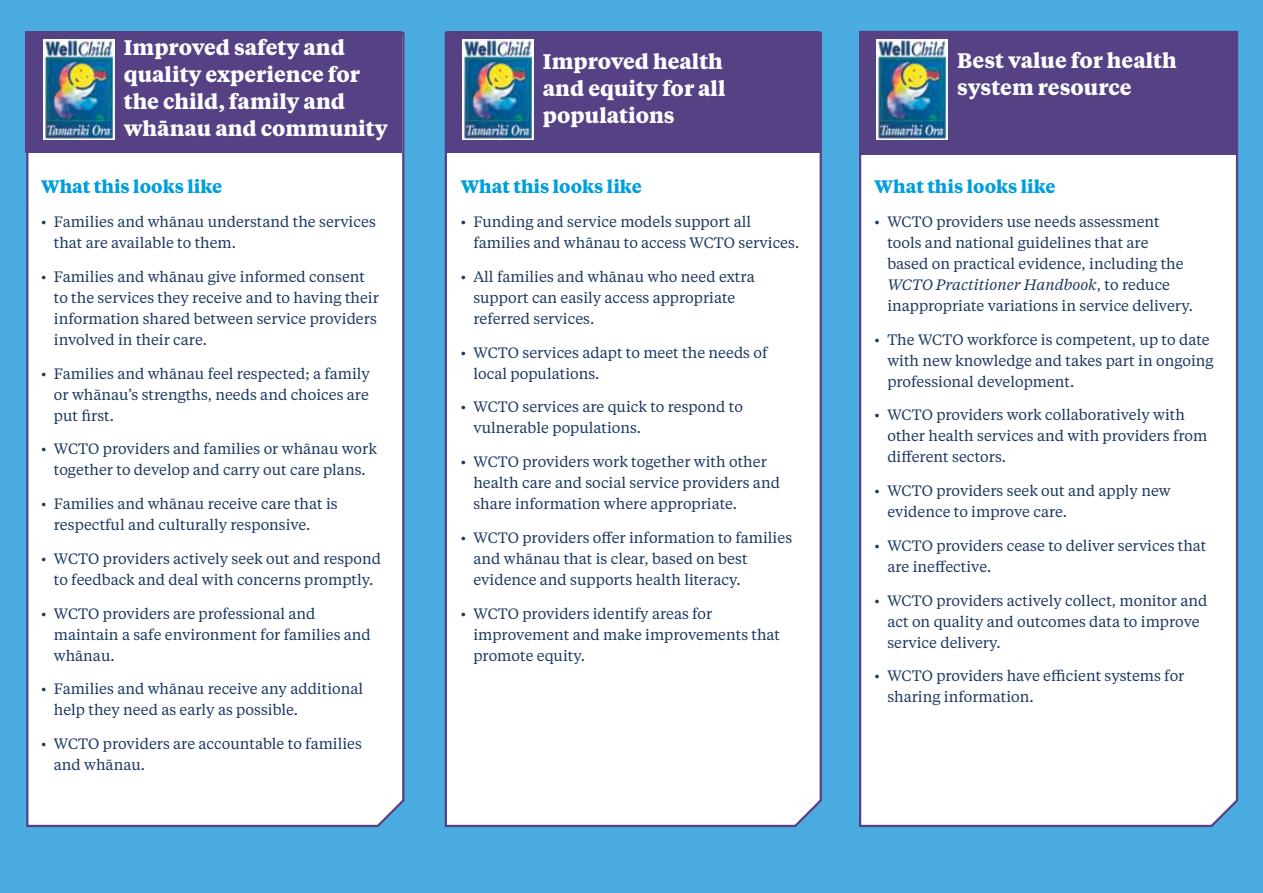
<style>
.page{position:relative;width:1263px;height:893px;background:#4aace1}
.page>*{position:absolute;margin:0;border:0;box-sizing:border-box;transform-origin:0 0}
.Heading_2{font:700 21px/27px "Tiempos Text";color:#fff}
.Heading_3{font:700 18px "Tiempos Text";color:#009edb}
.t1{font:15px/21px "Tiempos Text";color:#1d3962}
.s1{font-style:italic}
</style>
<div class="page">
<div style="left:25px;top:31px;width:380px;height:796px;background:#fff"></div>
<div style="left:444px;top:31px;width:378px;height:796px;background:#fff"></div>
<div style="left:26px;top:32px;width:376px;height:121px;background:#564185"></div>
<div style="left:447px;top:32px;width:373px;height:121px;background:#564185"></div>
<div style="left:859px;top:30px;width:380px;height:797px;background:#fff"></div>
<div style="left:860px;top:33px;width:376px;height:121px;background:#564185"></div>
<img style="left:462px;top:39px;width:71px;height:100px">
<img style="left:43px;top:39px;width:71px;height:100px">
<img style="left:877px;top:39px;width:70px;height:100px">
<p class="Heading_2" style="left:124px;top:33px;width:266px">Improved safety and quality experience for the child, family and whānau and community</p>
<p class="Heading_3" style="left:41px;top:174px;width:183px">What this looks like</p>
<p class="t1" style="left:54px;top:211px;width:323px;text-indent:-13px">• Families and whānau understand the services that are available to them.</p>
<p class="t1" style="left:54px;top:265px;width:327px;text-indent:-13px">• Families and whānau give informed consent to the services they receive and to having their information shared between service providers involved in their care.</p>
<p class="t1" style="left:54px;top:362px;width:318px;text-align:justify;text-indent:-13px">• Families and whānau feel respected; a family or whānau’s strengths, needs and choices are put first.</p>
<p class="t1" style="left:41px;top:438px;width:337px;text-align:center">• WCTO providers and families or whānau work together to develop and carry out care plans.</p>
<p class="t1" style="left:54px;top:493px;width:285px;text-indent:-13px">• Families and whānau receive care that is respectful and culturally responsive.</p>
<p class="t1" style="left:41px;top:547px;width:342px;text-align:center">• WCTO providers actively seek out and respond to feedback and deal with concerns promptly.</p>
<p class="t1" style="left:54px;top:602px;width:319px;text-indent:-13px">• WCTO providers are professional and maintain a safe environment for families and whānau.</p>
<p class="t1" style="left:54px;top:678px;width:311px;text-indent:-13px">• Families and whānau receive any additional help they need as early as possible.</p>
<p class="t1" style="left:54px;top:733px;width:310px;text-indent:-13px">• WCTO providers are accountable to families and whānau.</p>
<p class="Heading_2" style="left:543px;top:47px;width:184px">Improved health and equity for all populations</p>
<p class="Heading_2" style="left:957px;top:46px;width:221px">Best value for health system resource</p>
<p class="Heading_3" style="left:461px;top:174px;width:183px">What this looks like</p>
<p class="t1" style="left:473px;top:211px;width:327px;text-indent:-13px">• Funding and service models support all families and whānau to access WCTO services.</p>
<p class="t1" style="left:473px;top:265px;width:283px;text-indent:-13px">• All families and whānau who need extra support can easily access appropriate referred services.</p>
<p class="t1" style="left:473px;top:341px;width:295px;text-indent:-13px">• WCTO services adapt to meet the needs of local populations.</p>
<p class="t1" style="left:473px;top:396px;width:271px;text-indent:-13px">• WCTO services are quick to respond to vulnerable populations.</p>
<p class="t1" style="left:473px;top:451px;width:308px;text-indent:-13px">• WCTO providers work together with other health care and social service providers and share information where appropriate.</p>
<p class="t1" style="left:473px;top:526px;width:320px;text-indent:-13px">• WCTO providers offer information to families and whānau that is clear, based on best evidence and supports health literacy.</p>
<p class="t1" style="left:473px;top:602px;width:308px;text-indent:-13px">• WCTO providers identify areas for improvement and make improvements that promote equity.</p>
<p class="Heading_3" style="left:874px;top:174px;width:183px">What this looks like</p>
<p class="t1" style="left:887px;top:210px;width:307px;text-indent:-13px">• WCTO providers use needs assessment tools and national guidelines that are based on practical evidence, including the <span class="s1">WCTO Practitioner Handbook</span>, to reduce inappropriate variations in service delivery.</p>
<p class="t1" style="left:887px;top:328px;width:328px;text-indent:-13px">• The WCTO workforce is competent, up to date with new knowledge and takes part in ongoing professional development.</p>
<p class="t1" style="left:887px;top:404px;width:321px;text-indent:-13px">• WCTO providers work collaboratively with other health services and with providers from different sectors.</p>
<p class="t1" style="left:887px;top:480px;width:285px;text-indent:-13px">• WCTO providers seek out and apply new evidence to improve care.</p>
<p class="t1" style="left:887px;top:534px;width:321px;text-indent:-13px">• WCTO providers cease to deliver services that are ineffective.</p>
<p class="t1" style="left:887px;top:589px;width:321px;text-indent:-13px">• WCTO providers actively collect, monitor and act on quality and outcomes data to improve service delivery.</p>
<p class="t1" style="left:887px;top:665px;width:299px;text-indent:-13px">• WCTO providers have efficient systems for sharing information.</p>
</div>
